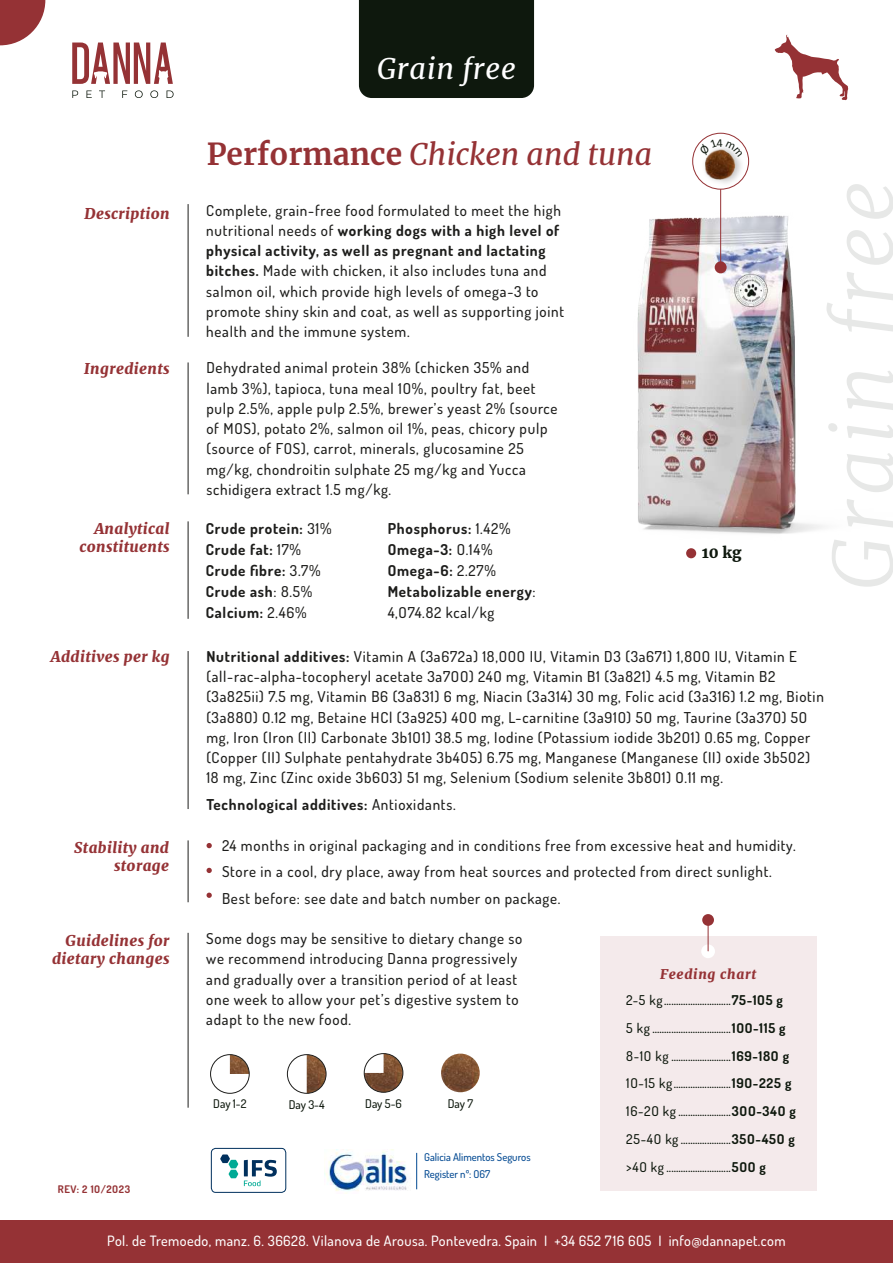
<style>
.page{position:relative;width:893px;height:1263px;background:#fff}
.page>*{position:absolute;margin:0;border:0;box-sizing:border-box;transform-origin:0 0}
.t1{font:italic 300 81.6px "Merriweather";letter-spacing:.05em;color:#e7e8e7}
.t2{font:italic 30px "Merriweather";color:#953235}
.t3{font:italic 28.65px "Merriweather";letter-spacing:.025em;color:#fff}
.t4{font:500 15px/20.2px "Dosis";letter-spacing:.05em;color:#1d1d1b}
.t5{font:700 15px/21px "Dosis";letter-spacing:.05em;color:#1d1d1b}
.t6{font:italic 900 15px/18px "Merriweather";letter-spacing:.025em;color:#953235;text-align:right}
.t7{font:900 15px "Merriweather";color:#0e180d}
.t8{font:500 14.25px "Dosis";letter-spacing:.03em;color:#fff}
.t9{font:500 13.5px/27.8px "Dosis";letter-spacing:.05em;color:#0e180d}
.t10{font:italic 900 13.5px "Merriweather";letter-spacing:.05em;color:#953235}
.t11{font:500 12px "Dosis";letter-spacing:-.005em;color:#0e180d}
.t12{font:500 10.8px "Dosis";color:#024992}
.t13{font:700 10.5px "Dosis";letter-spacing:.05em;color:#953235}
.s1{font-weight:700;font-style:normal}
.s2{font-weight:700}
.s3{font-weight:500}
</style>
<div class="page">
<img style="left:637px;top:161px;width:186px;height:398px">
<div style="left:0;top:1220px;width:893px;height:43px;background:#953235"></div>
<svg style="left:0;top:0;width:45px;height:45px"></svg>
<svg style="left:693px;top:133px;width:56px;height:56px"></svg>
<img style="left:699px;top:143px;width:48px;height:46px">
<img style="left:703px;top:157px;width:35px;height:26px">
<div style="left:692px;top:133px;width:57px;height:57px;border:1px solid #953235;border-radius:50%"></div>
<hr style="left:720px;top:189px;width:1px;height:83px;background:#953235">
<div style="left:715px;top:261px;width:12px;height:12px;background:#953235;border-radius:50%"></div>
<hr style="left:188px;top:204px;width:1px;height:133px;background:#1d1d1b">
<hr style="left:188px;top:362px;width:1px;height:132px;background:#1d1d1b">
<hr style="left:188px;top:521px;width:1px;height:98px;background:#1d1d1b">
<hr style="left:188px;top:651px;width:1px;height:158px;background:#1d1d1b">
<hr style="left:188px;top:840px;width:1px;height:62px;background:#1d1d1b">
<svg style="left:72px;top:90px;width:6px;height:8px"></svg>
<svg style="left:86px;top:90px;width:6px;height:8px"></svg>
<svg style="left:99px;top:90px;width:6px;height:8px"></svg>
<svg style="left:122px;top:90px;width:5px;height:8px"></svg>
<svg style="left:135px;top:90px;width:8px;height:8px"></svg>
<svg style="left:150px;top:90px;width:8px;height:8px"></svg>
<svg style="left:167px;top:90px;width:7px;height:8px"></svg>
<svg style="left:72px;top:43px;width:101px;height:41px"></svg>
<svg style="left:775px;top:35px;width:73px;height:65px"></svg>
<div style="left:600px;top:936px;width:216px;height:254px;background:#f4eaeb"></div>
<div style="left:701px;top:944px;width:14px;height:14px;background:#fff;border-radius:50%"></div>
<hr style="left:708px;top:917px;width:1px;height:34px;background:#953235">
<div style="left:702px;top:914px;width:12px;height:12px;background:#953235;border-radius:50%"></div>
<img style="left:324px;top:1151px;width:84px;height:40px">
<hr style="left:416px;top:1153px;width:1px;height:36px;background:#024992">
<div style="left:211px;top:1148px;width:75px;height:44px;border:1px solid #00305d;border-radius:4px"></div>
<svg style="left:220px;top:1154px;width:18px;height:24px"></svg>
<svg style="left:244px;top:1160px;width:33px;height:26px"></svg>
<svg style="left:207px;top:843px;width:5px;height:5px"></svg>
<svg style="left:207px;top:868px;width:5px;height:5px"></svg>
<svg style="left:207px;top:893px;width:5px;height:5px"></svg>
<hr style="left:188px;top:933px;width:1px;height:175px;background:#1d1d1b">
<img style="left:230px;top:1056px;width:18px;height:18px">
<div style="left:210px;top:1054px;width:40px;height:40px;border:1px solid #1d1d1b;border-radius:50%"></div>
<img style="left:307px;top:1055px;width:19px;height:38px">
<div style="left:287px;top:1054px;width:39px;height:40px;border:1px solid #1d1d1b;border-radius:50%"></div>
<img style="left:441px;top:1053px;width:39px;height:39px">
<img style="left:364px;top:1053px;width:39px;height:39px">
<div style="left:364px;top:1053px;width:39px;height:40px;border:1px solid #1d1d1b;border-radius:50%"></div>
<div style="left:359px;top:0;width:175px;height:98px;background:#0e180d"></div>
<div style="left:686px;top:548px;width:10px;height:10px;background:#953235;border-radius:50%"></div>
<svg style="left:698px;top:139px;width:45px;height:18px"></svg>
<h3 class="t3" style="left:377px;top:49px;width:140px">Grain free</h3>
<h2 class="t2" style="left:207px;top:134px;width:447px"><span class="s1">Performance</span> Chicken and tuna</h2>
<p class="t6" style="left:85px;top:204px;width:87px">Description</p>
<p class="t6" style="left:84px;top:359px;width:87px">Ingredients</p>
<p class="t6" style="left:79px;top:519px;width:92px">Analytical constituents</p>
<p class="t4" style="left:206px;top:199px;width:359px">Complete, grain-free food formulated to meet the high nutritional needs of <span class="s2">working dogs with a high level of physical activity, as well as pregnant and lactating bitches.</span> Made with chicken, it also includes tuna and salmon oil, which provide high levels of omega-3 to promote shiny skin and coat, as well as supporting joint health and the immune system.</p>
<p class="t4" style="left:206px;top:357px;width:353px">Dehydrated animal protein 38% (chicken 35% and lamb 3%), tapioca, tuna meal 1O%, poultry fat, beet pulp 2.5%, apple pulp 2.5%, brewer’s yeast 2% (source of MOS), potato 2%, salmon oil 1%, peas, chicory pulp (source of FOS), carrot, minerals, glucosamine 25 mg/kg, chondroitin sulphate 25 mg/kg and Yucca schidigera extract 1.5 mg/kg.</p>
<p class="t5" style="left:206px;top:517px;width:127px">Crude protein: <span class="s3">31%<br></span>Crude fat: <span class="s3">17%<br></span>Crude fibre: <span class="s3">3.7%<br></span>Crude ash<span class="s3">: 8.5%<br></span>Calcium: <span class="s3">2.46%</span></p>
<p class="t5" style="left:388px;top:517px;width:149px">Phosphorus: <span class="s3">1.42%<br></span>Omega-3: <span class="s3">O.14%<br></span>Omega-6: <span class="s3">2.27%<br></span>Metabolizable energy<span class="s3">:<br>4,O74.82 kcal/kg</span></p>
<p class="t7" style="left:702px;top:542px;width:41px">10 kg</p>
<h1 class="t1" style="left:806px;top:591px;width:412px;rotate:-90deg">Grain free</h1>
<p class="t6" style="left:51px;top:647px;width:120px">Additives per kg</p>
<p class="t4" style="left:206px;top:646px;width:619px"><span class="s2">Nutritional additives:</span> Vitamin A (3a672a) 18,OOO IU, Vitamin D3 (3a671) 1,8OO IU, Vitamin E (all-rac-alpha-tocopheryl acetate 3a7OO) 24O mg, Vitamin B1 (3a821) 4.5 mg, Vitamin B2 (3a825ii) 7.5 mg, Vitamin B6 (3a831) 6 mg, Niacin (3a314) 3O mg, Folic acid (3a316) 1.2 mg, Biotin (3a88O) O.12 mg, Betaine HCl (3a925) 4OO mg, L-carnitine (3a91O) 5O mg, Taurine (3a37O) 5O mg, Iron (Iron (II) Carbonate 3b1O1) 38.5 mg, Iodine (Potassium iodide 3b2O1) O.65 mg, Copper (Copper (II) Sulphate pentahydrate 3b4O5) 6.75 mg, Manganese (Manganese (II) oxide 3b5O2)<br>18 mg, Zinc (Zinc oxide 3b6O3) 51 mg, Selenium (Sodium selenite 3b8O1) O.11 mg.</p>
<p class="t5" style="left:206px;top:793px;width:251px">Technological additives: <span class="s3">Antioxidants.</span></p>
<p class="t6" style="left:74px;top:838px;width:96px">Stability and storage</p>
<p class="t4" style="left:222px;top:832px;width:575px;line-height:26.2px">24 months in original packaging and in conditions free from excessive heat and humidity.<br>Store in a cool, dry place, away from heat sources and protected from direct sunlight.<br>Best before: see date and batch number on package.</p>
<p class="t6" style="left:52px;top:931px;width:119px">Guidelines for dietary changes</p>
<p class="t4" style="left:206px;top:928px;width:318px">Some dogs may be sensitive to dietary change so we recommend introducing Danna progressively and gradually over a transition period of at least one week to allow your pet’s digestive system to adapt to the new food.</p>
<p class="t11" style="left:213px;top:1096px;width:35px">Day 1-2</p>
<p class="t11" style="left:289px;top:1096px;width:37px">Day 3-4</p>
<p class="t11" style="left:365px;top:1096px;width:38px">Day 5-6</p>
<p class="t11" style="left:448px;top:1096px;width:27px">Day 7</p>
<p class="t12" style="left:424px;top:1150px;width:108px">Galicia Alimentos Seguros</p>
<p class="t12" style="left:424px;top:1167px;width:68px">Register nº: O67</p>
<p class="t10" style="left:660px;top:965px;width:98px">Feeding chart</p>
<p class="t9" style="left:626px;top:985px;width:171px">2-5 kg ............................<span class="s2">75-1O5 g<br></span>5 kg .................................<span class="s2">1OO-115 g </span>8-1O kg .........................<span class="s2">169-18O g </span>1O-15 kg ........................<span class="s2">19O-225 g </span>16-2O kg ......................<span class="s2">3OO-34O g </span>25-4O kg .....................<span class="s2">35O-45O g </span>&gt;4O kg ...........................<span class="s2">5OO g</span></p>
<p class="t13" style="left:58px;top:1181px;width:74px">REV: 2 1O/2O23</p>
<p class="t8" style="left:107px;top:1231px;width:680px">Pol. de Tremoedo, manz. 6. 36628. Vilanova de Arousa. Pontevedra. Spain I +34 652 716 6O5 I info@dannapet.com</p>
</div>
